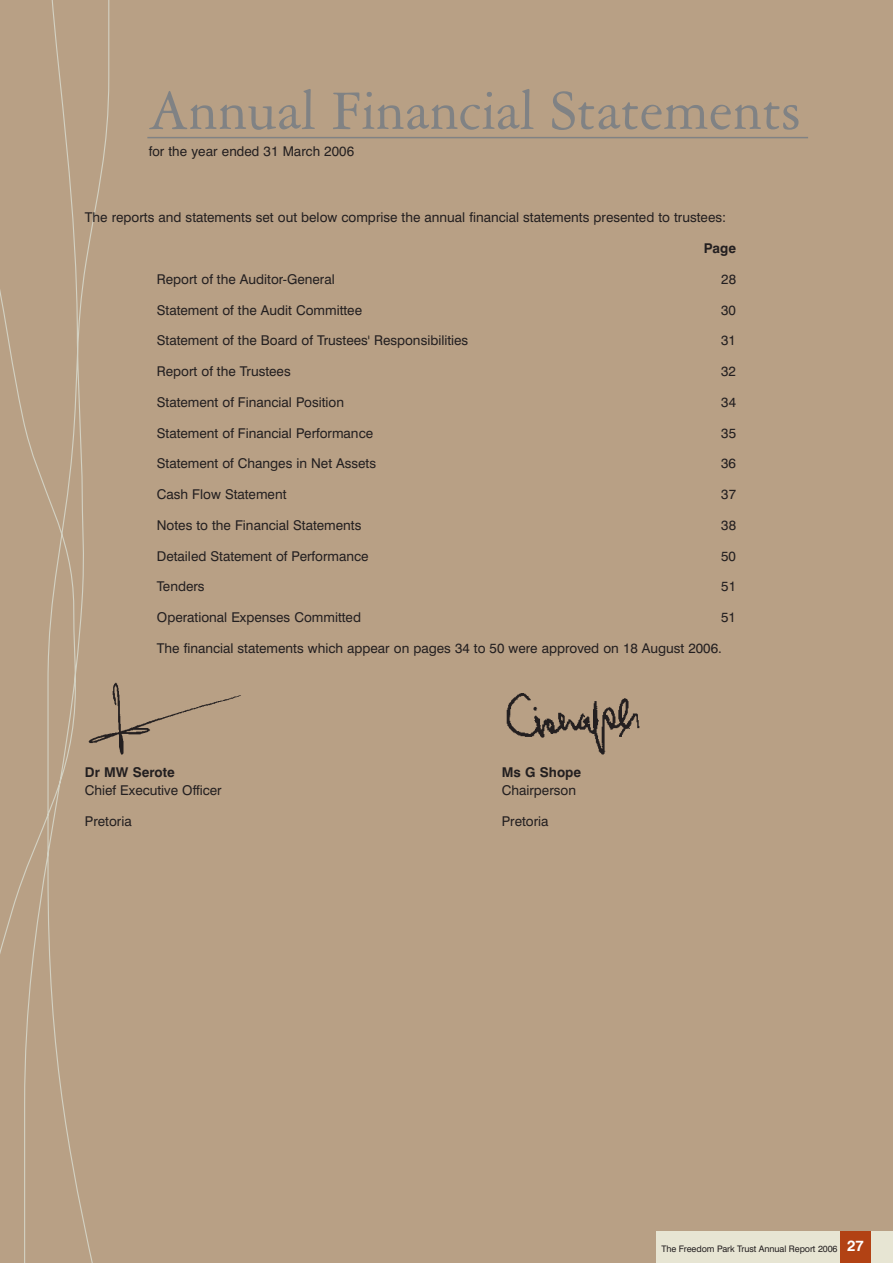
<style>
.page{position:relative;width:893px;height:1263px;background:#fff}
.page>*{position:absolute;margin:0;border:0;box-sizing:border-box;transform-origin:0 0}
.t1{font:60px "American Garamond BT";letter-spacing:-.005em;color:#808284}
.t2{font:13.5px "Swiss 721 BT";color:#231f20}
.t3{font:13.5px "Helvetica";color:#231f20}
.t4{font:700 13.5px "Swiss 721 BT";color:#231f20}
.t5{font:9px "Swiss 721 BT";letter-spacing:-.01em;color:#231f20}
.s1{font-weight:700;font-size:15px;color:#fff}
</style>
<div class="page">
<div style="left:0;top:0;width:892px;height:1263px;background:#b8a085"></div>
<svg style="left:0;top:0;width:329px;height:1263px"></svg>
<hr style="left:147px;top:137px;width:661px;height:1px;background:#808284">
<div style="left:656px;top:1231px;width:236px;height:32px;background:#e7e5d3"></div>
<div style="left:840px;top:1231px;width:30px;height:32px;background:#b24214"></div>
<img style="left:68px;top:676px;width:197px;height:87px">
<img style="left:506px;top:693px;width:134px;height:62px">
<h1 class="t1" style="left:149px;top:86px;width:653px">Annual Financial Statements</h1>
<p class="t3" style="left:149px;top:146px;width:207px">for the year ended 31 March 2006</p>
<p class="t2" style="left:85px;top:211px;width:642px">The reports and statements set out below comprise the annual financial statements presented to trustees:</p>
<p class="t4" style="left:704px;top:242px;width:34px">Page</p>
<p class="t2" style="left:157px;top:272px;width:179px">Report of the Auditor-General</p>
<p class="t2" style="left:721px;top:272px;width:16px">28</p>
<p class="t2" style="left:157px;top:303px;width:207px">Statement of the Audit Committee</p>
<p class="t2" style="left:721px;top:303px;width:16px">30</p>
<p class="t2" style="left:157px;top:334px;width:313px">Statement of the Board of Trustees' Responsibilities</p>
<p class="t2" style="left:721px;top:334px;width:16px">31</p>
<p class="t2" style="left:157px;top:365px;width:135px">Report of the Trustees</p>
<p class="t2" style="left:721px;top:365px;width:16px">32</p>
<p class="t2" style="left:157px;top:395px;width:189px">Statement of Financial Position</p>
<p class="t2" style="left:721px;top:395px;width:16px">34</p>
<p class="t2" style="left:157px;top:426px;width:218px">Statement of Financial Performance</p>
<p class="t2" style="left:721px;top:426px;width:16px">35</p>
<p class="t2" style="left:157px;top:457px;width:221px">Statement of Changes in Net Assets</p>
<p class="t2" style="left:721px;top:457px;width:16px">36</p>
<p class="t2" style="left:157px;top:488px;width:131px">Cash Flow Statement</p>
<p class="t2" style="left:721px;top:488px;width:16px">37</p>
<p class="t2" style="left:157px;top:518px;width:206px">Notes to the Financial Statements</p>
<p class="t2" style="left:721px;top:518px;width:16px">38</p>
<p class="t2" style="left:157px;top:549px;width:213px">Detailed Statement of Performance</p>
<p class="t2" style="left:721px;top:549px;width:16px">50</p>
<p class="t2" style="left:157px;top:580px;width:49px">Tenders</p>
<p class="t2" style="left:721px;top:580px;width:16px">51</p>
<p class="t2" style="left:157px;top:611px;width:206px">Operational Expenses Committed</p>
<p class="t2" style="left:721px;top:611px;width:16px">51</p>
<p class="t2" style="left:157px;top:641px;width:566px">The financial statements which appear on pages 34 to 50 were approved on 18 August 2006.</p>
<p class="t4" style="left:85px;top:766px;width:91px">Dr MW Serote</p>
<p class="t4" style="left:502px;top:766px;width:81px">Ms G Shope</p>
<p class="t2" style="left:85px;top:784px;width:138px">Chief Executive Officer</p>
<p class="t2" style="left:502px;top:784px;width:76px">Chairperson</p>
<p class="t2" style="left:85px;top:815px;width:48px">Pretoria</p>
<p class="t2" style="left:502px;top:815px;width:48px">Pretoria</p>
<p class="t5" style="left:661px;top:1244px;width:204px">The Freedom Park Trust Annual Report 2006 <span class="s1">27</span></p>
</div>
